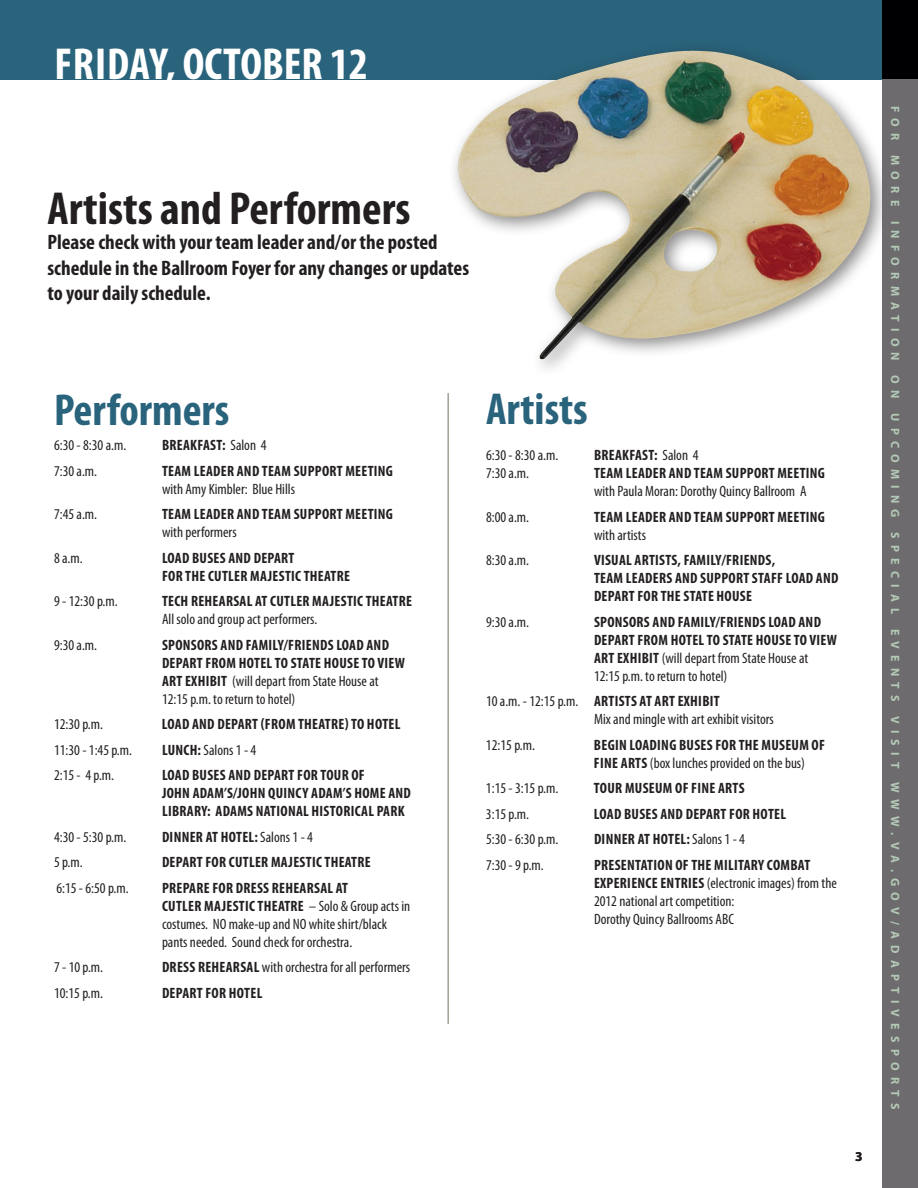
<style>
.page{position:relative;width:918px;height:1188px;background:#fff}
.page>*{position:absolute;margin:0;border:0;box-sizing:border-box;transform-origin:0 0}
.Head_3{font:700 condensed 46.5px "Myriad Pro";color:#231f20}
.Head_6{font:700 condensed 45px "Myriad Pro";color:#fff}
.Body{font:700 condensed 45px "Myriad Pro";color:#29637c}
.Head_6-2{font:700 condensed 45px "Myriad Pro";color:#29637c}
.Body_4{font:700 condensed 21px/25.2px "Myriad Pro";color:#231f20}
.Body-2{font:700 condensed 15px/18px "Myriad Pro";letter-spacing:.02em;color:#231f20}
.Body-3{font:condensed 15px/18px "Myriad Pro";color:#231f20}
.menu_body{font:700 condensed 15px/18px "Myriad Pro";letter-spacing:.02em;color:#231f20}
.Head_6-3{font:700 condensed 15px "Myriad Pro";letter-spacing:.02em;color:#231f20}
.Head_6-4{font:condensed 15px "Myriad Pro";color:#231f20}
.menu_body-2{font:condensed 15px "Myriad Pro";color:#231f20}
.t1{font:700 13.5px "Myriad Pro";color:#231f20}
.t2{font:700 12px "Myriad Pro";letter-spacing:.52em;color:#b4cab7}
.s1{font-weight:400}
.s2{font-weight:700}
</style>
<div class="page">
<div style="left:0;top:0;width:882px;height:80px;background:#29637c"></div>
<hr style="left:447px;top:393px;width:2px;height:631px;background:#9ba294">
<div style="left:448px;top:40px;width:442px;height:338px;background:#231f20;opacity:.53"></div>
<img style="left:458px;top:51px;width:229px;height:309px">
<div style="left:882px;top:80px;width:36px;height:1108px;background:#6d6b6d"></div>
<div style="left:882px;top:0;width:36px;height:80px;background:#000002"></div>
<p class="Head_6" style="left:54px;top:36px;width:315px">FRIDAY, OCTOBER 12</p>
<p class="Head_3" style="left:48px;top:180px;width:364px">Artists and Performers</p>
<p class="Body_4" style="left:48px;top:229px;width:423px">Please check with your team leader and/or the posted schedule in the Ballroom Foyer for any changes or updates to your daily schedule.</p>
<p class="Body" style="left:54px;top:381px;width:177px">Performers</p>
<p class="Body-3" style="left:54px;top:436px;width:74px">6:30 - 8:30 a.m.</p>
<p class="Body-2" style="left:162px;top:436px;width:106px">BREAKFAST: <span class="s1">Salon 4</span></p>
<p class="Body-3" style="left:54px;top:461px;width:45px">7:30 a.m.</p>
<p class="Body-2" style="left:162px;top:461px;width:233px">TEAM LEADER AND TEAM SUPPORT MEETING <span class="s1">with Amy Kimbler: Blue Hills</span></p>
<p class="Body-3" style="left:54px;top:505px;width:45px">7:45 a.m.</p>
<p class="Body-2" style="left:162px;top:505px;width:233px">TEAM LEADER AND TEAM SUPPORT MEETING <span class="s1">with performers</span></p>
<p class="menu_body-2" style="left:54px;top:549px;width:30px">8 a.m.</p>
<p class="menu_body" style="left:162px;top:548px;width:189px">LOAD BUSES AND DEPART<br>FOR THE CUTLER MAJESTIC THEATRE</p>
<p class="Body-3" style="left:54px;top:592px;width:65px">9 - 12:30 p.m.</p>
<p class="Body-2" style="left:162px;top:592px;width:252px">TECH REHEARSAL AT CUTLER MAJESTIC THEATRE<br><span class="s1">All solo and group act performers.</span></p>
<p class="Body-3" style="left:54px;top:635px;width:45px">9:30 a.m.</p>
<p class="Body-2" style="left:162px;top:635px;width:245px">SPONSORS AND FAMILY/FRIENDS LOAD AND DEPART FROM HOTEL TO STATE HOUSE TO VIEW ART EXHIBIT <span class="s1">(will depart from State House at 12:15 p.m. to return to hotel)</span></p>
<p class="Body-3" style="left:54px;top:715px;width:50px">12:30 p.m.</p>
<p class="Body-2" style="left:162px;top:715px;width:240px">LOAD AND DEPART (FROM THEATRE) TO HOTEL</p>
<p class="Body-3" style="left:54px;top:740px;width:80px">11:30 - 1:45 p.m.</p>
<p class="Body-3" style="left:162px;top:740px;width:96px"><span class="s2">LUNCH:</span> Salons 1 - 4</p>
<p class="Body-3" style="left:54px;top:766px;width:62px">2:15 - 4 p.m.</p>
<p class="Body-2" style="left:162px;top:766px;width:250px">LOAD BUSES AND DEPART FOR TOUR OF<br>JOHN ADAM’S/JOHN QUINCY ADAM’S HOME AND<br>LIBRARY: ADAMS NATIONAL HISTORICAL PARK</p>
<p class="Body-3" style="left:54px;top:827px;width:74px">4:30 - 5:30 p.m.</p>
<p class="Body-2" style="left:162px;top:827px;width:153px">DINNER AT HOTEL: <span class="s1">Salons 1 - 4</span></p>
<p class="Body-3" style="left:54px;top:853px;width:30px">5 p.m.</p>
<p class="Body-2" style="left:162px;top:853px;width:210px">DEPART FOR CUTLER MAJESTIC THEATRE</p>
<p class="Body-3" style="left:56px;top:878px;width:74px">6:15 - 6:50 p.m.</p>
<p class="Body-3" style="left:162px;top:878px;width:250px"><span class="s2">PREPARE FOR DRESS REHEARSAL AT<br>CUTLER MAJESTIC THEATRE</span> – Solo &amp; Group acts in costumes. NO make-up and NO white shirt/black pants needed. Sound check for orchestra.</p>
<p class="Body-3" style="left:54px;top:958px;width:51px">7 - 10 p.m.</p>
<p class="Body-3" style="left:162px;top:958px;width:250px"><span class="s2">DRESS REHEARSAL</span> with orchestra for all performers</p>
<p class="Body-3" style="left:54px;top:983px;width:50px">10:15 p.m.</p>
<p class="Body-2" style="left:162px;top:983px;width:102px">DEPART FOR HOTEL</p>
<p class="Head_6-2" style="left:486px;top:381px;width:103px">Artists</p>
<p class="Head_6-4" style="left:486px;top:446px;width:74px">6:30 - 8:30 a.m.</p>
<p class="Head_6-3" style="left:594px;top:446px;width:106px">BREAKFAST: <span class="s1">Salon 4</span></p>
<p class="Body-3" style="left:486px;top:464px;width:45px">7:30 a.m.</p>
<p class="Body-3" style="left:594px;top:464px;width:233px"><span class="s2">TEAM LEADER AND TEAM SUPPORT MEETING </span>with Paula Moran: Dorothy Quincy Ballroom A</p>
<p class="Body-3" style="left:486px;top:508px;width:45px">8:00 a.m.</p>
<p class="Body-2" style="left:594px;top:507px;width:233px">TEAM LEADER AND TEAM SUPPORT MEETING <span class="s1">with artists</span></p>
<p class="Body-3" style="left:486px;top:551px;width:45px">8:30 a.m.</p>
<p class="Body-2" style="left:594px;top:551px;width:246px">VISUAL ARTISTS, FAMILY/FRIENDS,<br>TEAM LEADERS AND SUPPORT STAFF LOAD AND<br>DEPART FOR THE STATE HOUSE</p>
<p class="Body-3" style="left:486px;top:613px;width:45px">9:30 a.m.</p>
<p class="Body-2" style="left:594px;top:612px;width:245px">SPONSORS AND FAMILY/FRIENDS LOAD AND DEPART FROM HOTEL TO STATE HOUSE TO VIEW ART EXHIBIT <span class="s1">(will depart from State House at 12:15 p.m. to return to hotel)</span></p>
<p class="Body-3" style="left:594px;top:692px;width:181px;text-indent:-108px">10 a.m. - 12:15 p.m. <span class="s2">ARTISTS AT ART EXHIBIT<br></span>Mix and mingle with art exhibit visitors</p>
<p class="Body-3" style="left:486px;top:736px;width:50px">12:15 p.m.</p>
<p class="Body-2" style="left:594px;top:735px;width:233px">BEGIN LOADING BUSES FOR THE MUSEUM OF<br>FINE ARTS <span class="s1">(box lunches provided on the bus)</span></p>
<p class="Body-3" style="left:486px;top:779px;width:74px">1:15 - 3:15 p.m.</p>
<p class="Body-2" style="left:594px;top:779px;width:152px">TOUR MUSEUM OF FINE ARTS</p>
<p class="Body-3" style="left:486px;top:805px;width:45px">3:15 p.m.</p>
<p class="Body-2" style="left:594px;top:804px;width:194px">LOAD BUSES AND DEPART FOR HOTEL</p>
<p class="Body-3" style="left:486px;top:830px;width:74px">5:30 - 6:30 p.m.</p>
<p class="Body-2" style="left:594px;top:830px;width:153px">DINNER AT HOTEL: <span class="s1">Salons 1 - 4</span></p>
<p class="Body-3" style="left:486px;top:856px;width:59px">7:30 - 9 p.m.</p>
<p class="Body-3" style="left:594px;top:856px;width:244px"><span class="s2">PRESENTATION OF THE MILITARY COMBAT EXPERIENCE ENTRIES</span> (electronic images) from the 2012 national art competition:<br>Dorothy Quincy Ballrooms ABC</p>
<p class="t1" style="left:855px;top:1148px;width:9px">3</p>
<p class="t2" style="left:903px;top:106px;width:1005px;rotate:90deg">FOR MORE INFORMATION ON UPCOMING SPECIAL EVENTS VISIT WWW.VA.GOV/ADAPTIVESPORTS</p>
</div>
